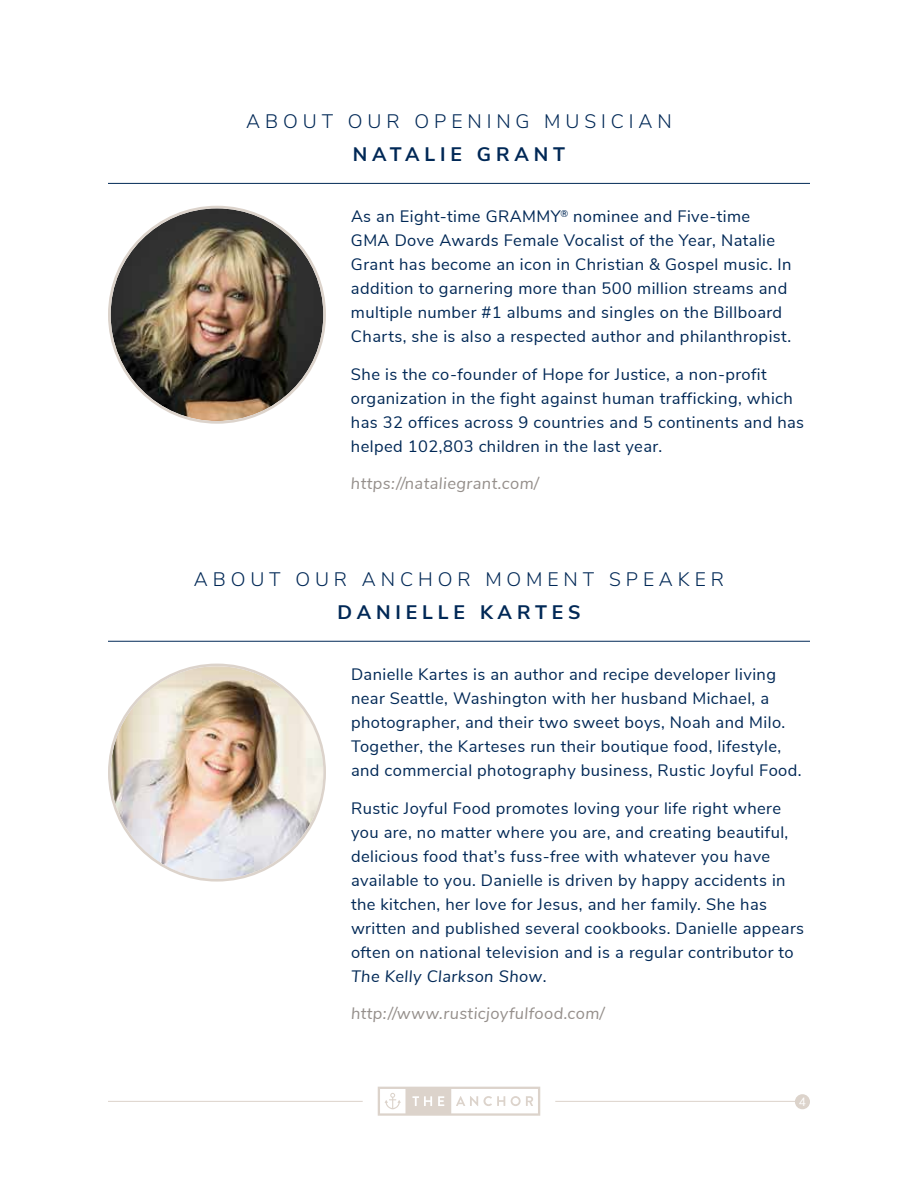
<style>
.page{position:relative;width:918px;height:1188px;background:#fff}
.page>*{position:absolute;margin:0;border:0;box-sizing:border-box;transform-origin:0 0}
.t1{font:300 19.5px "Nunito Sans";letter-spacing:.25em;color:#002856}
.t2{font:700 19.5px "Nunito Sans";letter-spacing:.25em;color:#002856}
.t3{font:16.5px/24px "Nunito Sans";letter-spacing:.025em;color:#002856}
.t4{font:italic 16.5px "Nunito Sans";letter-spacing:.025em;color:#958f8b}
.t5{font:12px "Nunito Sans";color:#fff}
.s1{font-style:italic}
</style>
<div class="page">
<hr style="left:555px;top:1101px;width:255px;height:1px;background:#dcd3cb">
<hr style="left:108px;top:1101px;width:255px;height:1px;background:#dcd3cb">
<svg style="left:378px;top:1087px;width:162px;height:29px"></svg>
<div style="left:795px;top:1094px;width:15px;height:15px;background:#dcd3cb;border-radius:50%"></div>
<hr style="left:108px;top:641px;width:702px;height:1px;background:#002856">
<hr style="left:108px;top:183px;width:702px;height:1px;background:#002856">
<img style="left:111px;top:666px;width:212px;height:213px;border-radius:106px">
<img style="left:111px;top:208px;width:212px;height:213px;border-radius:106px">
<p class="t1" style="left:246px;top:107px;width:427px">ABOUT OUR OPENING MUSICIAN</p>
<p class="t2" style="left:353px;top:140px;width:214px">NATALIE GRANT</p>
<p class="t3" style="left:351px;top:204px;width:442px">As an Eight-time GRAMMY<sup>®</sup> nominee and Five-time GMA Dove Awards Female Vocalist of the Year, Natalie Grant has become an icon in Christian &amp; Gospel music. In addition to garnering more than 500 million streams and multiple number #1 albums and singles on the Billboard Charts, she is also a respected author and philanthropist.</p>
<p class="t3" style="left:351px;top:361px;width:455px">She is the co-founder of Hope for Justice, a non-profit organization in the fight against human trafficking, which has 32 offices across 9 countries and 5 continents and has helped 102,803 children in the last year.</p>
<p class="t4" style="left:351px;top:472px;width:189px">https://nataliegrant.com/</p>
<p class="t1" style="left:194px;top:565px;width:532px">ABOUT OUR ANCHOR MOMENT SPEAKER</p>
<p class="t2" style="left:338px;top:598px;width:244px">DANIELLE KARTES</p>
<p class="t3" style="left:351px;top:662px;width:452px">Danielle Kartes is an author and recipe developer living near Seattle, Washington with her husband Michael, a photographer, and their two sweet boys, Noah and Milo.<br>Together, the Karteses run their boutique food, lifestyle, and commercial photography business, Rustic Joyful Food.</p>
<p class="t3" style="left:351px;top:795px;width:455px">Rustic Joyful Food promotes loving your life right where you are, no matter where you are, and creating beautiful, delicious food that’s fuss-free with whatever you have available to you. Danielle is driven by happy accidents in the kitchen, her love for Jesus, and her family. She has written and published several cookbooks. Danielle appears often on national television and is a regular contributor to <span class="s1">The Kelly Clarkson Show</span>.</p>
<p class="t4" style="left:351px;top:1002px;width:255px">http://www.rusticjoyfulfood.com/</p>
<p class="t5" style="left:799px;top:1093px;width:9px">4</p>
</div>
